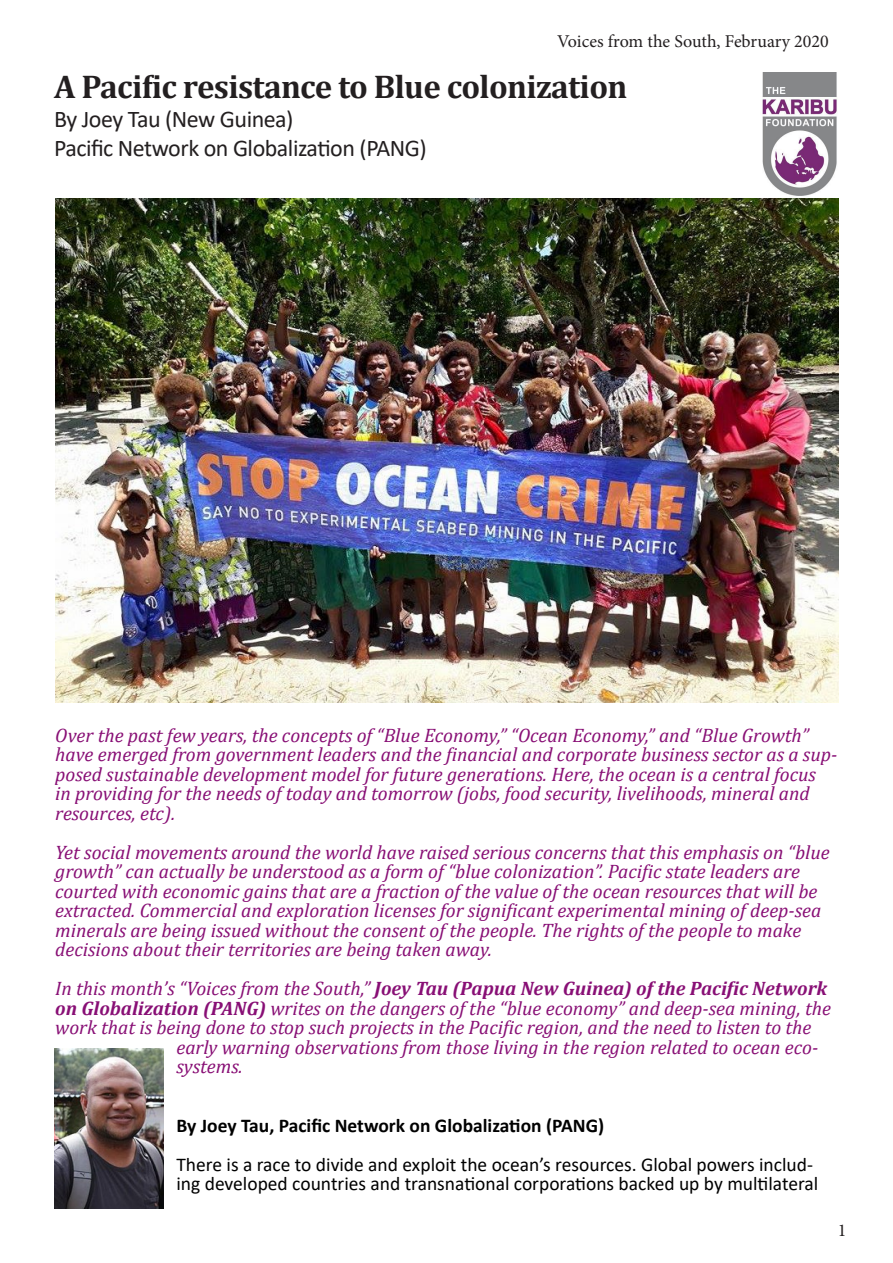
<style>
.page{position:relative;width:893px;height:1263px;background:#fff}
.page>*{position:absolute;margin:0;border:0;box-sizing:border-box;transform-origin:0 0}
.t1{font:700 33px "Cambria";letter-spacing:-.02em;color:#231f20}
.t2{font:24px "Calibri";letter-spacing:-.02em;color:#231f20}
.t3{font:italic 19.5px/19.5px "Cambria";color:#880f75}
.t4{font:19.5px/19.5px "Calibri";color:#000}
.t5{font:italic 700 19.5px "Cambria";color:#880f75}
.t6{font:700 19.5px "Calibri";color:#000}
.t7{font:18px "Minion Pro";color:#231f20}
.s1{font-weight:400}
.s2{font-weight:700}
</style>
<div class="page">
<img style="left:761px;top:72px;width:78px;height:127px">
<img style="left:55px;top:199px;width:784px;height:503px">
<img style="left:54px;top:1048px;width:110px;height:161px">
<p class="t7" style="left:557px;top:29px;width:273px">Voices from the South, February 2020</p>
<p class="t1" style="left:54px;top:63px;width:575px">A Pacific resistance to Blue colonization</p>
<p class="t2" style="left:54px;top:102px;width:241px">By Joey Tau (New Guinea)</p>
<p class="t2" style="left:54px;top:131px;width:374px">Pacific Network on Globalization (PANG)</p>
<p class="t3" style="left:55px;top:725px;width:783px">Over the past few years, the concepts of “Blue Economy,” “Ocean Economy,” and “Blue Growth” have emerged from government leaders and the financial and corporate business sector as a sup&shy;posed sustainable development model for future generations. Here, the ocean is a central focus<br>in providing for the needs of today and tomorrow (jobs, food security, livelihoods, mineral and resources, etc).</p>
<p class="t3" style="left:55px;top:842px;width:776px">Yet social movements around the world have raised serious concerns that this emphasis on “blue growth” can actually be understood as a form of “blue colonization”. Pacific state leaders are courted with economic gains that are a fraction of the value of the ocean resources that will be extracted. Commercial and exploration licenses for significant experimental mining of deep-sea minerals are being issued without the consent of the people. The rights of the people to make decisions about their territories are being taken away.</p>
<p class="t5" style="left:55px;top:975px;width:773px"><span class="s1">In this month’s “Voices from the South,”</span> Joey Tau (Papua New Guinea) of the Pacific Network</p>
<p class="t3" style="left:55px;top:998px;width:777px"><span class="s2">on Globalization (PANG)</span> writes on the dangers of the “blue economy” and deep-sea mining, the</p>
<p class="t3" style="left:55px;top:1017px;width:758px">work that is being done to stop such projects in the Pacific region, and the need to listen to the</p>
<p class="t3" style="left:176px;top:1037px;width:643px">early warning observations from those living in the region related to ocean eco-</p>
<p class="t3" style="left:176px;top:1056px;width:68px">systems.</p>
<p class="t6" style="left:176px;top:1112px;width:429px">By Joey Tau, Pacific Network on Globalization (PANG)</p>
<p class="t4" style="left:176px;top:1154px;width:643px">There is a race to divide and exploit the ocean’s resources. Global powers includ&shy;ing developed countries and transnational corporations backed up by multilateral</p>
<p class="t7" style="left:838px;top:1218px;width:10px">1</p>
</div>
